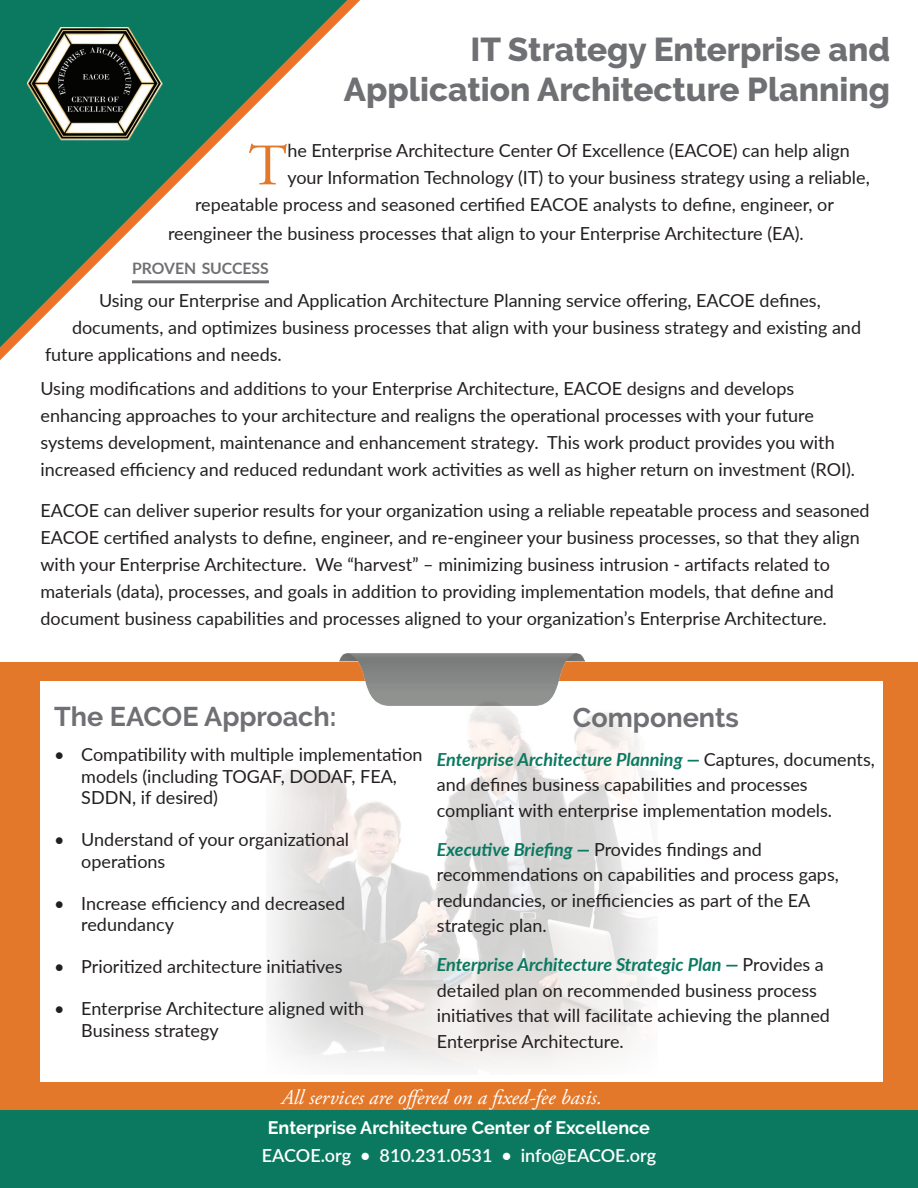
<style>
.page{position:relative;width:918px;height:1188px;background:#fff}
.page>*{position:absolute;margin:0;border:0;box-sizing:border-box;transform-origin:0 0}
.t1{font:58.65px "Adobe Garamond Pro";color:#e4782a}
.t2{font:800 33px/39.6px "Raleway";color:#6f7073;text-align:right}
.t3{font:700 27px "Raleway";color:#6f7073}
.t4{font:italic 21px "Adobe Garamond Pro";color:#fff}
.t5{font:18px/25.5px "Lato";color:#231f20}
.t6{font:700 18px "Raleway";color:#fff}
.t7{font:600 18px "Lato";color:#fff}
.t8{font:700 15.75px "Lato";color:#6f7073}
.s1{font-weight:700;font-style:italic;color:#0a7960}
</style>
<div class="page">
<div style="left:0;top:662px;width:918px;height:452px;background:#e4782a"></div>
<div style="left:40px;top:681px;width:843px;height:400px;background:#fff"></div>
<div style="left:0;top:1110px;width:918px;height:78px;background:#0a7960"></div>
<svg style="left:0;top:0;width:347px;height:347px"></svg>
<img style="left:27px;top:27px;width:136px;height:113px">
<img style="left:340px;top:654px;width:245px;height:30px">
<img style="left:271px;top:684px;width:380px;height:384px">
<hr style="left:132px;top:280px;width:137px;height:3px;background:#6f7073">
<h2 class="t2" style="left:344px;top:30px;width:548px">IT Strategy Enterprise and<br>Application Architecture Planning</h2>
<h1 class="t1" style="left:249px;top:131px;width:40px">T</h1>
<p class="t5" style="left:287px;top:137px;width:564px">he Enterprise Architecture Center Of Excellence (EACOE) can help align</p>
<p class="t5" style="left:287px;top:164px;width:584px">your Information Technology (IT) to your business strategy using a reliable,</p>
<p class="t5" style="left:195px;top:191px;width:640px">repeatable process and seasoned certified EACOE analysts to define, engineer, or</p>
<p class="t5" style="left:168px;top:220px;width:637px">reengineer the business processes that align to your Enterprise Architecture (EA).</p>
<p class="t8" style="left:132px;top:256px;width:138px">PROVEN SUCCESS</p>
<p class="t5" style="left:99px;top:287px;width:723px">Using our Enterprise and Application Architecture Planning service offering, EACOE defines,</p>
<p class="t5" style="left:72px;top:314px;width:791px">documents, and optimizes business processes that align with your business strategy and existing and</p>
<p class="t5" style="left:45px;top:341px;width:238px">future applications and needs.</p>
<p class="t5" style="left:40px;top:374px;width:816px;line-height:27px">Using modifications and additions to your Enterprise Architecture, EACOE designs and develops enhancing approaches to your architecture and realigns the operational processes with your future systems development, maintenance and enhancement strategy. This work product provides you with increased efficiency and reduced redundant work activities as well as higher return on investment (ROI).</p>
<p class="t5" style="left:40px;top:496px;width:831px;line-height:27px">EACOE can deliver superior results for your organization using a reliable repeatable process and seasoned EACOE certified analysts to define, engineer, and re-engineer your business processes, so that they align with your Enterprise Architecture. We “harvest” – minimizing business intrusion - artifacts related to materials (data), processes, and goals in addition to providing implementation models, that define and document business capabilities and processes aligned to your organization’s Enterprise Architecture.</p>
<h3 class="t3" style="left:54px;top:701px;width:284px">The EACOE Approach:</h3>
<p class="t5" style="left:81px;top:743px;width:343px;line-height:21.6px;text-indent:-27px">• Compatibility with multiple implementation models (including TOGAF, DODAF, FEA,<br>SDDN, if desired)</p>
<p class="t5" style="left:81px;top:828px;width:269px;line-height:21.6px;text-indent:-27px">• Understand of your organizational operations</p>
<p class="t5" style="left:81px;top:892px;width:265px;line-height:21.6px;text-indent:-27px">• Increase efficiency and decreased redundancy</p>
<p class="t5" style="left:54px;top:953px;width:290px">• Prioritized architecture initiatives</p>
<p class="t5" style="left:81px;top:997px;width:285px;line-height:21.6px;text-indent:-27px">• Enterprise Architecture aligned with<br>Business strategy</p>
<h3 class="t3" style="left:573px;top:702px;width:167px">Components</h3>
<p class="t5" style="left:437px;top:746px;width:440px"><span class="s1">Enterprise Architecture Planning —</span> Captures, documents, and defines business capabilities and processes compliant with enterprise implementation models.</p>
<p class="t5" style="left:437px;top:836px;width:404px"><span class="s1">Executive Briefing —</span> Provides findings and recommendations on capabilities and process gaps, redundancies, or inefficiencies as part of the EA strategic plan.</p>
<p class="t5" style="left:437px;top:951px;width:395px"><span class="s1">Enterprise Architecture Strategic Plan —</span> Provides a detailed plan on recommended business process initiatives that will facilitate achieving the planned Enterprise Architecture.</p>
<p class="t4" style="left:281px;top:1084px;width:322px">All services are offered on a fixed-fee basis.</p>
<p class="t6" style="left:268px;top:1117px;width:384px">Enterprise Architecture Center of Excellence</p>
<p class="t7" style="left:262px;top:1143px;width:396px">EACOE.org • 810.231.0531 • info@EACOE.org</p>
</div>
